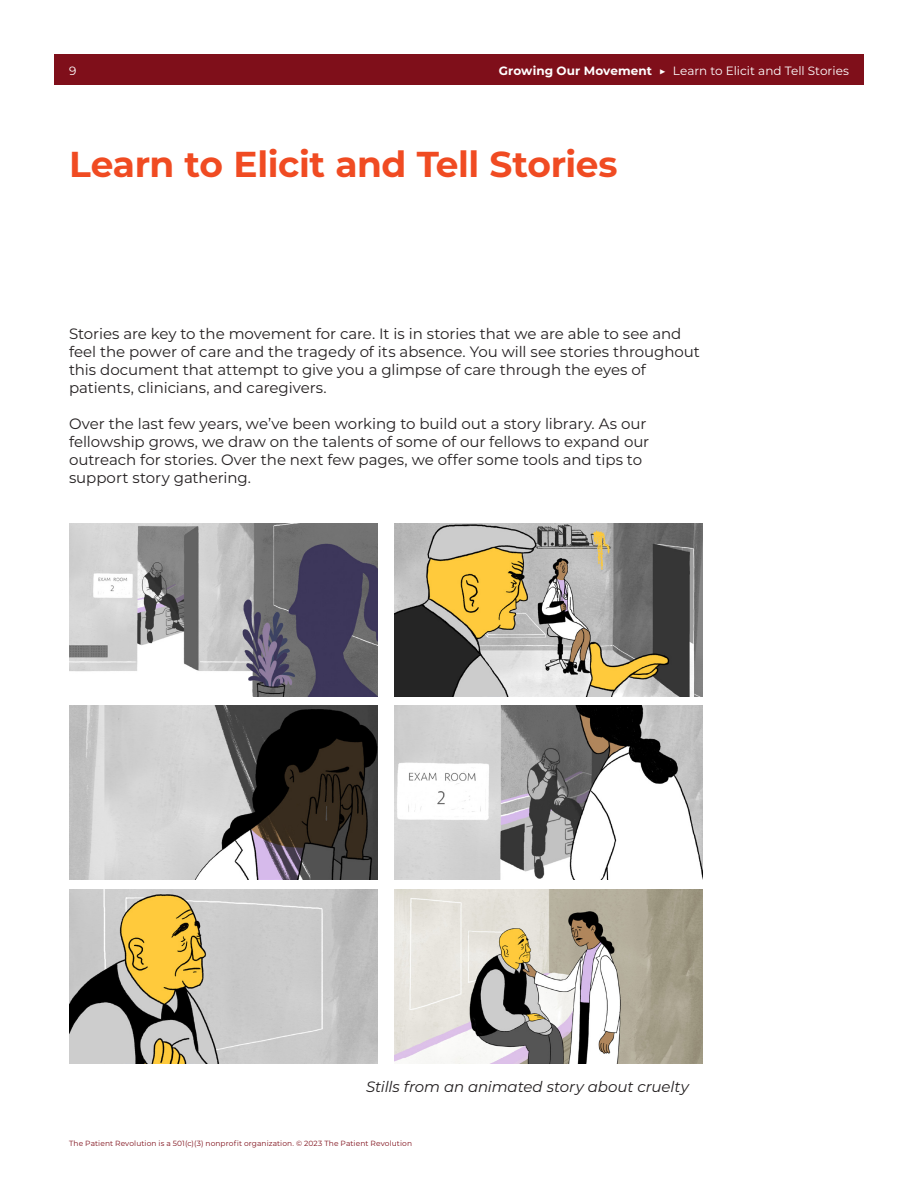
<style>
.page{position:relative;width:918px;height:1188px;background:#fff}
.page>*{position:absolute;margin:0;border:0;box-sizing:border-box;transform-origin:0 0}
.t1{font:700 36px "Montserrat";letter-spacing:-.015em;color:#f04b22}
.t2{font:15px/18px "Montserrat";letter-spacing:-.005em;color:#231f20}
.t3{font:italic 15px "Montserrat";letter-spacing:-.005em;color:#231f20}
.t4{font:12px "Montserrat";color:#fff}
.t5{font:7.5px "Montserrat";letter-spacing:.015em;color:#7f0f1a}
.s1{font-weight:700}
</style>
<div class="page">
<div style="left:54px;top:54px;width:810px;height:31px;background:#7f0f1a"></div>
<img style="left:69px;top:524px;width:308px;height:173px">
<img style="left:69px;top:706px;width:308px;height:173px">
<img style="left:69px;top:890px;width:308px;height:173px">
<img style="left:394px;top:524px;width:309px;height:173px">
<img style="left:394px;top:706px;width:309px;height:173px">
<img style="left:394px;top:890px;width:309px;height:173px">
<p class="t4" style="left:69px;top:63px;width:9px">9</p>
<p class="t4" style="left:499px;top:63px;width:352px"><span class="s1">Growing Our Movement ▶</span> Learn to Elicit and Tell Stories</p>
<p class="t1" style="left:69px;top:139px;width:550px">Learn to Elicit and Tell Stories</p>
<p class="t2" style="left:69px;top:324px;width:632px">Stories are key to the movement for care. It is in stories that we are able to see and feel the power of care and the tragedy of its absence. You will see stories throughout this document that attempt to give you a glimpse of care through the eyes of patients, clinicians, and caregivers.</p>
<p class="t2" style="left:69px;top:414px;width:582px">Over the last few years, we’ve been working to build out a story library. As our fellowship grows, we draw on the talents of some of our fellows to expand our outreach for stories. Over the next few pages, we offer some tools and tips to support story gathering.</p>
<p class="t3" style="left:366px;top:1076px;width:324px">Stills from an animated story about cruelty</p>
<p class="t5" style="left:69px;top:1138px;width:345px">The Patient Revolution is a 501(c)(3) nonprofit organization. © 2023 The Patient Revolution</p>
</div>
